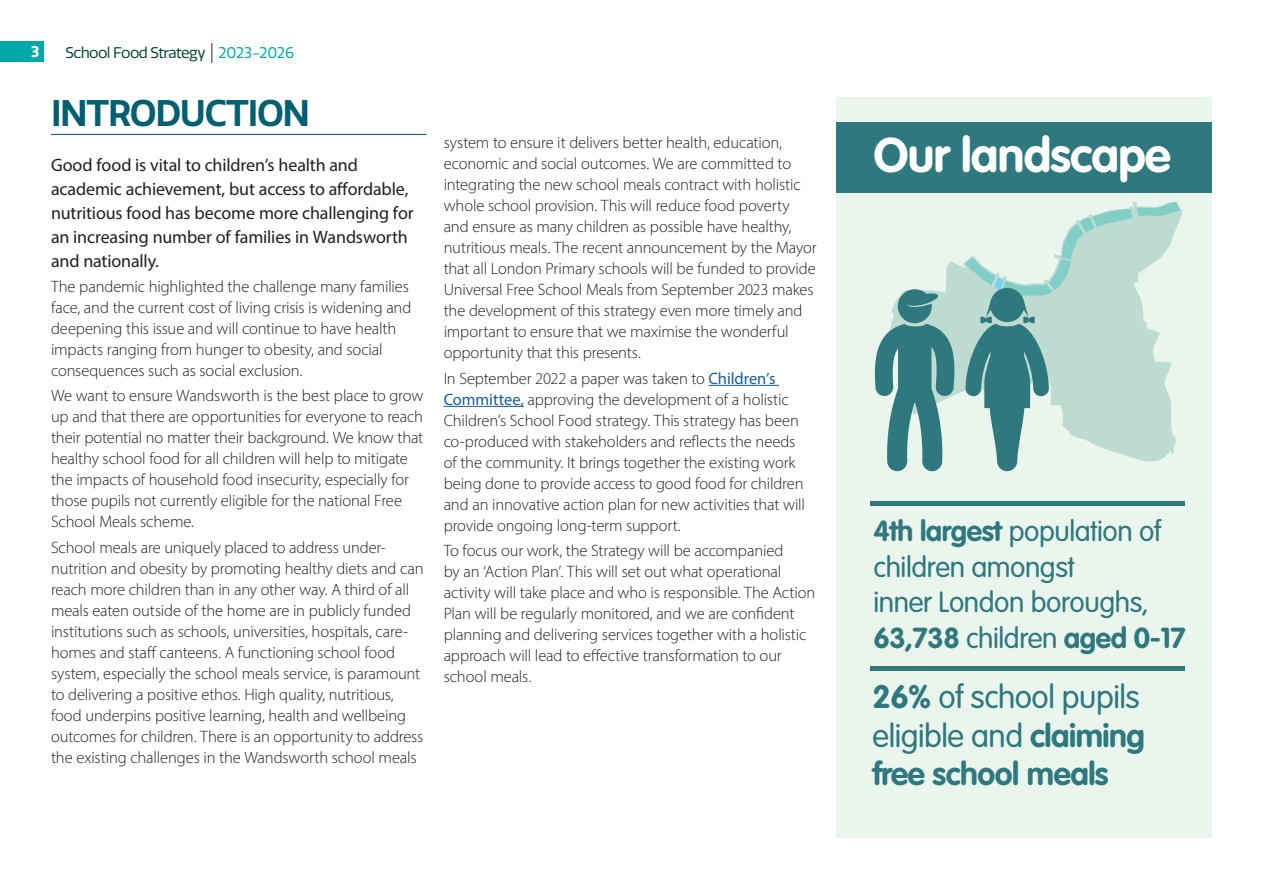
<style>
.page{position:relative;width:1263px;height:893px;background:#fff}
.page>*{position:absolute;margin:0;border:0;box-sizing:border-box;transform-origin:0 0}
.t1{font:700 47.85px "VAG Rounded LT";letter-spacing:-.015em;color:#fff}
.t2{font:600 36px "Quatro";letter-spacing:-.035em;color:#005f70}
.t3{font:700 32.1px/38.4px "VAG Rounded LT";letter-spacing:-.015em;color:#2f787d}
.t4{font:300 28.5px/35.7px "VAG Rounded LT";letter-spacing:-.015em;color:#2f787d}
.t5{font:18px/24px "Myriad Pro";letter-spacing:-.01em;color:#231f20}
.t6{font:300 16.5px/21px "Myriad Pro";letter-spacing:-.01em;color:#231f20}
.t7{font:700 15.3px "Quatro";color:#fff}
.t8{font:15px "Quatro";letter-spacing:-.04em;color:#054437}
.s1{color:#00a9a7}
.s2{font-weight:400;color:#175d9e}
.s3{font-weight:700}
.s4{font-weight:300}
</style>
<div class="page">
<div style="left:0;top:41px;width:43px;height:20px;background:#00a9a7"></div>
<hr style="left:211px;top:43px;width:2px;height:20px;background:#627a6e">
<hr style="left:51px;top:134px;width:376px;height:1px;background:#005f70">
<hr style="left:708px;top:385px;width:71px;height:1px;background:#175d9e">
<hr style="left:444px;top:406px;width:80px;height:1px;background:#175d9e">
<div style="left:836px;top:98px;width:376px;height:740px;background:#eaf5ed"></div>
<svg style="left:946px;top:201px;width:236px;height:194px"></svg>
<div style="left:836px;top:122px;width:376px;height:71px;background:#2f787d"></div>
<div style="left:870px;top:666px;width:315px;height:5px;background:#2f787d"></div>
<div style="left:870px;top:501px;width:315px;height:5px;background:#2f787d"></div>
<svg style="left:874px;top:289px;width:81px;height:182px"></svg>
<svg style="left:965px;top:202px;width:215px;height:269px"></svg>
<p class="t7" style="left:31px;top:43px;width:10px">3</p>
<p class="t8" style="left:65px;top:45px;width:230px">School Food Strategy <span class="s1">2023-2026</span></p>
<h2 class="t2" style="left:51px;top:92px;width:261px">INTRODUCTION</h2>
<p class="t5" style="left:51px;top:152px;width:364px">Good food is vital to children’s health and academic achievement, but access to affordable, nutritious food has become more challenging for an increasing number of families in Wandsworth and nationally.</p>
<p class="t6" style="left:51px;top:276px;width:362px">The pandemic highlighted the challenge many families face, and the current cost of living crisis is widening and deepening this issue and will continue to have health impacts ranging from hunger to obesity, and social consequences such as social exclusion.</p>
<p class="t6" style="left:51px;top:385px;width:374px">We want to ensure Wandsworth is the best place to grow up and that there are opportunities for everyone to reach their potential no matter their background. We know that healthy school food for all children will help to mitigate the impacts of household food insecurity, especially for those pupils not currently eligible for the national Free School Meals scheme.</p>
<p class="t6" style="left:51px;top:536px;width:374px">School meals are uniquely placed to address under&shy;nutrition and obesity by promoting healthy diets and can reach more children than in any other way. A third of all meals eaten outside of the home are in publicly funded institutions such as schools, universities, hospitals, care&shy;homes and staff canteens. A functioning school food system, especially the school meals service, is paramount to delivering a positive ethos. High quality, nutritious, food underpins positive learning, health and wellbeing outcomes for children. There is an opportunity to address the existing challenges in the Wandsworth school meals</p>
<p class="t6" style="left:444px;top:132px;width:375px">system to ensure it delivers better health, education, economic and social outcomes. We are committed to integrating the new school meals contract with holistic whole school provision. This will reduce food poverty and ensure as many children as possible have healthy, nutritious meals. The recent announcement by the Mayor that all London Primary schools will be funded to provide Universal Free School Meals from September 2023 makes the development of this strategy even more timely and important to ensure that we maximise the wonderful opportunity that this presents.</p>
<p class="t6" style="left:444px;top:368px;width:363px">In September 2022 a paper was taken to <span class="s2">Children’s Committee,</span> approving the development of a holistic Children’s School Food strategy. This strategy has been co-produced with stakeholders and reflects the needs of the community. It brings together the existing work being done to provide access to good food for children and an innovative action plan for new activities that will provide ongoing long-term support.</p>
<p class="t6" style="left:444px;top:540px;width:373px">To focus our work, the Strategy will be accompanied<br>by an ‘Action Plan’. This will set out what operational activity will take place and who is responsible. The Action Plan will be regularly monitored, and we are confident planning and delivering services together with a holistic approach will lead to effective transformation to our school meals.</p>
<h1 class="t1" style="left:874px;top:127px;width:299px">Our landscape</h1>
<h3 class="t4" style="left:873px;top:514px;width:314px"><span class="s3">4th largest</span> population of children amongst<br>inner London boroughs,<br><span class="s3">63,738</span> children <span class="s3">aged 0-17</span></h3>
<h3 class="t3" style="left:872px;top:679px;width:274px">26% <span class="s4">of school pupils eligible and</span> claiming free school meals</h3>
</div>
